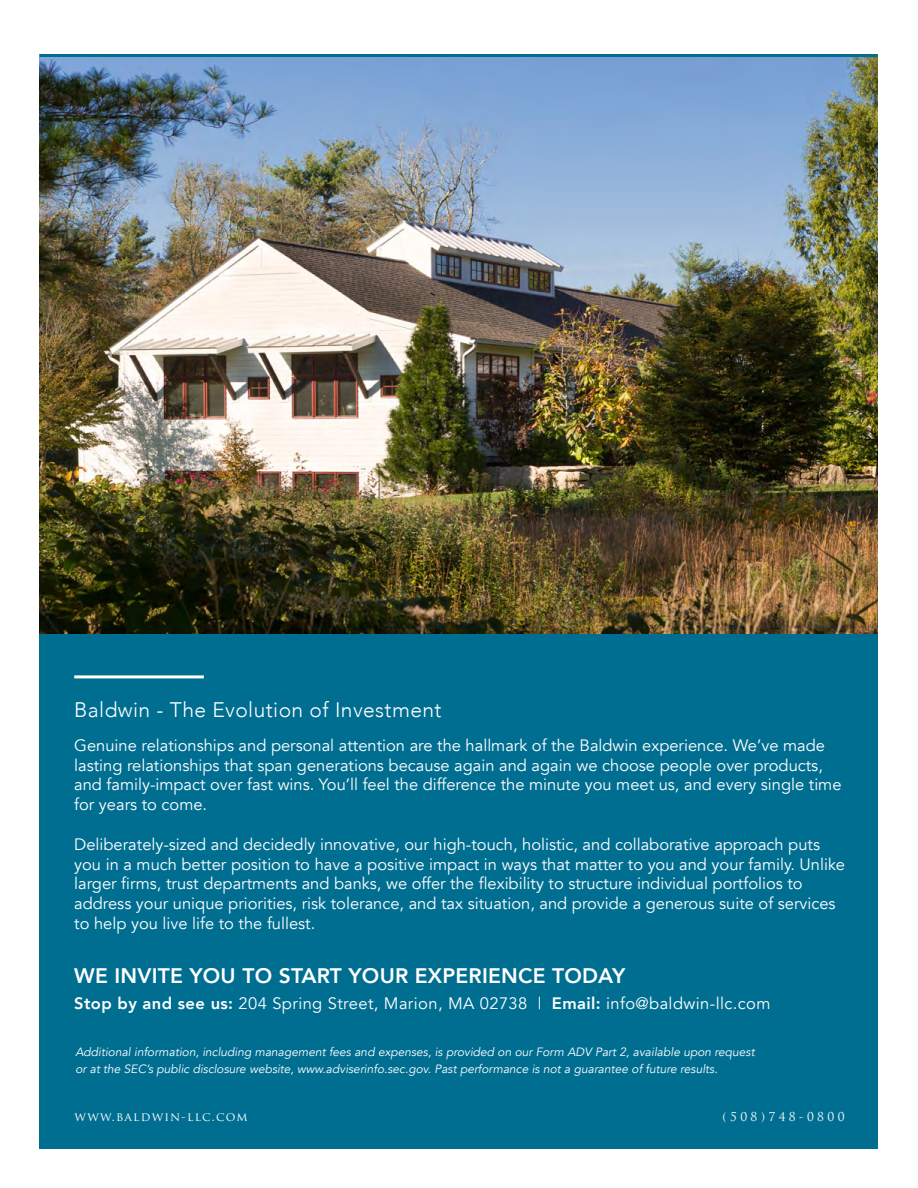
<style>
.page{position:relative;width:918px;height:1188px;background:#fff}
.page>*{position:absolute;margin:0;border:0;box-sizing:border-box;transform-origin:0 0}
.t1{font:800 21px "Avenir";letter-spacing:.01em;color:#fff}
.t2{font:300 21px "Avenir";letter-spacing:.02em;color:#fff}
.t3{font:16.5px/19.8px "Avenir";color:#fff}
.t4{font:16.5px "Avenir";letter-spacing:.025em;color:#fff}
.t5{font:italic 12px/16.5px "Avenir";color:#fff}
.t6{font:12px "Trajan Pro";letter-spacing:.1em;color:#fff}
.t7{font:12px "Trajan Pro";letter-spacing:.28em;color:#fff}
.s1{font-weight:800}
</style>
<div class="page">
<img style="left:39px;top:54px;width:839px;height:580px">
<div style="left:39px;top:634px;width:839px;height:515px;background:#006e91"></div>
<hr style="left:74px;top:675px;width:130px;height:3px;background:#fff">
<hr style="left:40px;top:54px;width:837px;height:3px;background:#006e91">
<p class="t2" style="left:74px;top:698px;width:369px">Baldwin - The Evolution of Investment</p>
<p class="t3" style="left:74px;top:735px;width:769px">Genuine relationships and personal attention are the hallmark of the Baldwin experience. We’ve made lasting relationships that span generations because again and again we choose people over products, and family-impact over fast wins. You’ll feel the difference the minute you meet us, and every single time for years to come.</p>
<p class="t3" style="left:74px;top:834px;width:772px">Deliberately-sized and decidedly innovative, our high-touch, holistic, and collaborative approach puts you in a much better position to have a positive impact in ways that matter to you and your family. Unlike larger firms, trust departments and banks, we offer the flexibility to structure individual portfolios to address your unique priorities, risk tolerance, and tax situation, and provide a generous suite of services to help you live life to the fullest.</p>
<p class="t1" style="left:74px;top:960px;width:553px">WE INVITE YOU TO START YOUR EXPERIENCE TODAY</p>
<p class="t4" style="left:74px;top:993px;width:698px"><span class="s1">Stop by and see us:</span> 204 Spring Street, Marion, MA 02738 | <span class="s1">Email:</span> info@baldwin-llc.com</p>
<p class="t5" style="left:75px;top:1044px;width:681px">Additional information, including management fees and expenses, is provided on our Form ADV Part 2, available upon request or at the SEC’s public disclosure website, www.adviserinfo.sec.gov. Past performance is not a guarantee of future results.</p>
<p class="t6" style="left:75px;top:1109px;width:175px">WWW.BALDWIN-LLC.COM</p>
<p class="t7" style="left:723px;top:1109px;width:123px">(508)748-0800</p>
</div>
